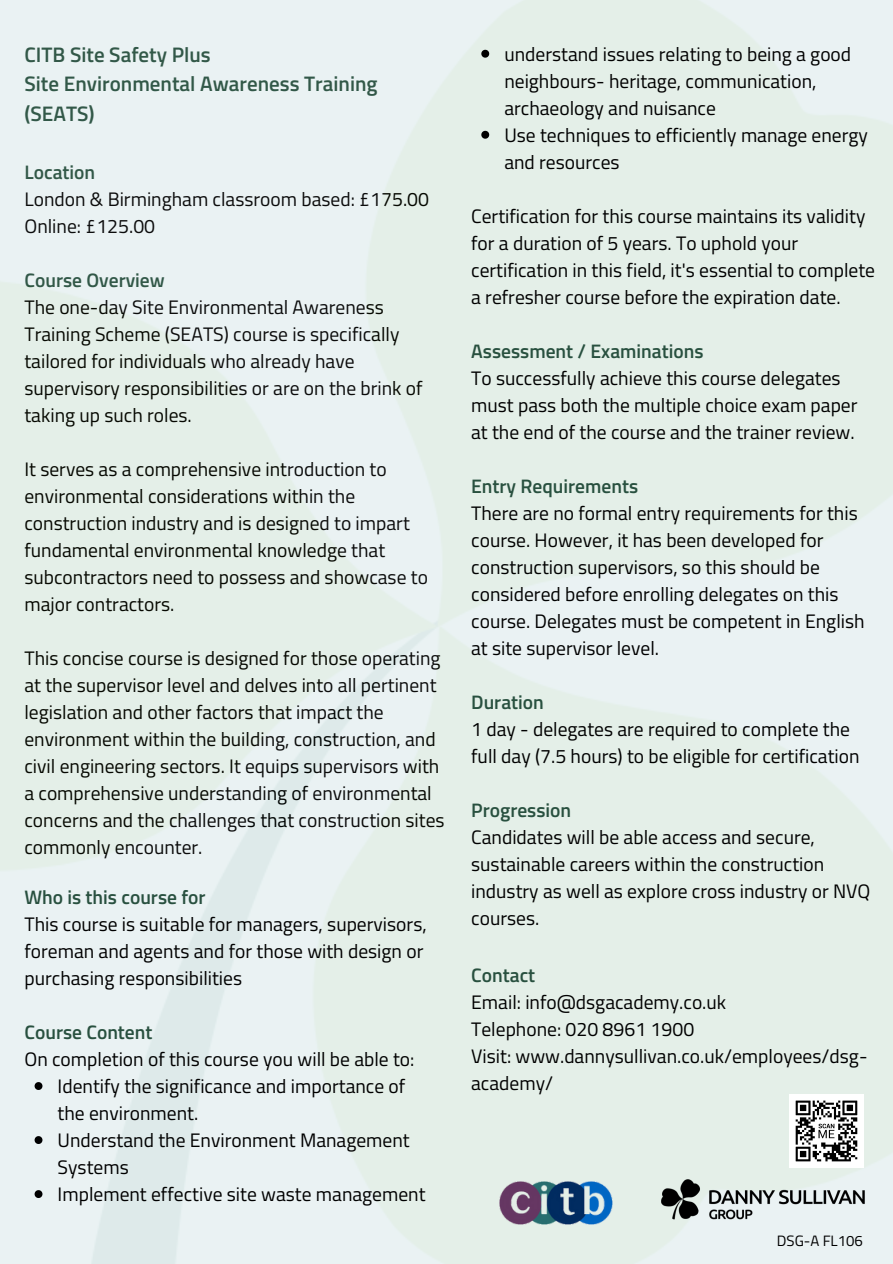
<style>
.page{position:relative;width:893px;height:1264px;background:#fff}
.page>*{position:absolute;margin:0;border:0;box-sizing:border-box;transform-origin:0 0}
.t1{font:600 21px/29.2px "Titillium Web";color:#28503f}
.t2{font:19.5px/27px "Titillium Web";color:#000}
.t3{font:15px "Titillium Web";color:#000}
.s1{font-weight:600;color:#28503f}
</style>
<div class="page">
<img style="left:0;top:0;width:892px;height:1263px">
<img style="left:499px;top:1181px;width:113px;height:42px">
<img style="left:655px;top:1176px;width:221px;height:47px">
<img style="left:789px;top:1094px;width:73px;height:73px">
<svg style="left:481px;top:50px;width:8px;height:8px"></svg>
<svg style="left:481px;top:131px;width:8px;height:8px"></svg>
<svg style="left:35px;top:1082px;width:7px;height:7px"></svg>
<svg style="left:35px;top:1136px;width:7px;height:7px"></svg>
<svg style="left:35px;top:1190px;width:7px;height:7px"></svg>
<p class="t1" style="left:24px;top:40px;width:354px">CITB Site Safety Plus<br>Site Environmental Awareness Training (SEATS)</p>
<h1 class="t2" style="left:24px;top:158px;width:406px"><span class="s1">Location<br></span>London &amp; Birmingham classroom based: £175.00<br>Online: £125.00</h1>
<h2 class="t2" style="left:24px;top:266px;width:399px"><span class="s1">Course Overview<br></span>The one-day Site Environmental Awareness Training Scheme (SEATS) course is specifically tailored for individuals who already have supervisory responsibilities or are on the brink of taking up such roles.</h2>
<h2 class="t2" style="left:24px;top:455px;width:405px">It serves as a comprehensive introduction to environmental considerations within the construction industry and is designed to impart fundamental environmental knowledge that subcontractors need to possess and showcase to major contractors.</h2>
<h2 class="t2" style="left:24px;top:644px;width:421px">This concise course is designed for those operating at the supervisor level and delves into all pertinent legislation and other factors that impact the environment within the building, construction, and civil engineering sectors. It equips supervisors with a comprehensive understanding of environmental concerns and the challenges that construction sites commonly encounter.</h2>
<h2 class="t2" style="left:24px;top:883px;width:404px"><span class="s1">Who is this course for<br></span>This course is suitable for managers, supervisors, foreman and agents and for those with design or purchasing responsibilities</h2>
<h2 class="t2" style="left:24px;top:1018px;width:391px"><span class="s1">Course Content<br></span>On completion of this course you will be able to:</h2>
<h2 class="t2" style="left:58px;top:1072px;width:349px">Identify the significance and importance of the environment.</h2>
<h2 class="t2" style="left:58px;top:1126px;width:353px">Understand the Environment Management<br>Systems</h2>
<p class="t2" style="left:58px;top:1180px;width:369px">Implement effective site waste management</p>
<p class="t2" style="left:504px;top:40px;width:348px">understand issues relating to being a good neighbours- heritage, communication, archaeology and nuisance</p>
<p class="t2" style="left:504px;top:121px;width:365px">Use techniques to efficiently manage energy and resources</p>
<p class="t2" style="left:471px;top:202px;width:405px">Certification for this course maintains its validity for a duration of 5 years. To uphold your certification in this field, it's essential to complete a refresher course before the expiration date.</p>
<p class="t2" style="left:471px;top:337px;width:388px"><span class="s1">Assessment / Examinations<br></span>To successfully achieve this course delegates must pass both the multiple choice exam paper at the end of the course and the trainer review.</p>
<h2 class="t2" style="left:471px;top:472px;width:395px"><span class="s1">Entry Requirements<br></span>There are no formal entry requirements for this course. However, it has been developed for construction supervisors, so this should be considered before enrolling delegates on this course. Delegates must be competent in English at site supervisor level.</h2>
<h2 class="t2" style="left:471px;top:688px;width:390px"><span class="s1">Duration<br></span>1 day - delegates are required to complete the full day (7.5 hours) to be eligible for certification</h2>
<h2 class="t2" style="left:471px;top:796px;width:401px"><span class="s1">Progression<br></span>Candidates will be able access and secure, sustainable careers within the construction industry as well as explore cross industry or NVQ courses.</h2>
<p class="t2" style="left:471px;top:960px;width:398px"><span class="s1">Contact<br></span>Email: info@dsgacademy.co.uk<br>Telephone: 020 8961 1900<br>Visit: www.dannysullivan.co.uk/employees/dsg&shy;academy/</p>
<p class="t3" style="left:776px;top:1229px;width:88px">DSG-A FL106</p>
</div>
